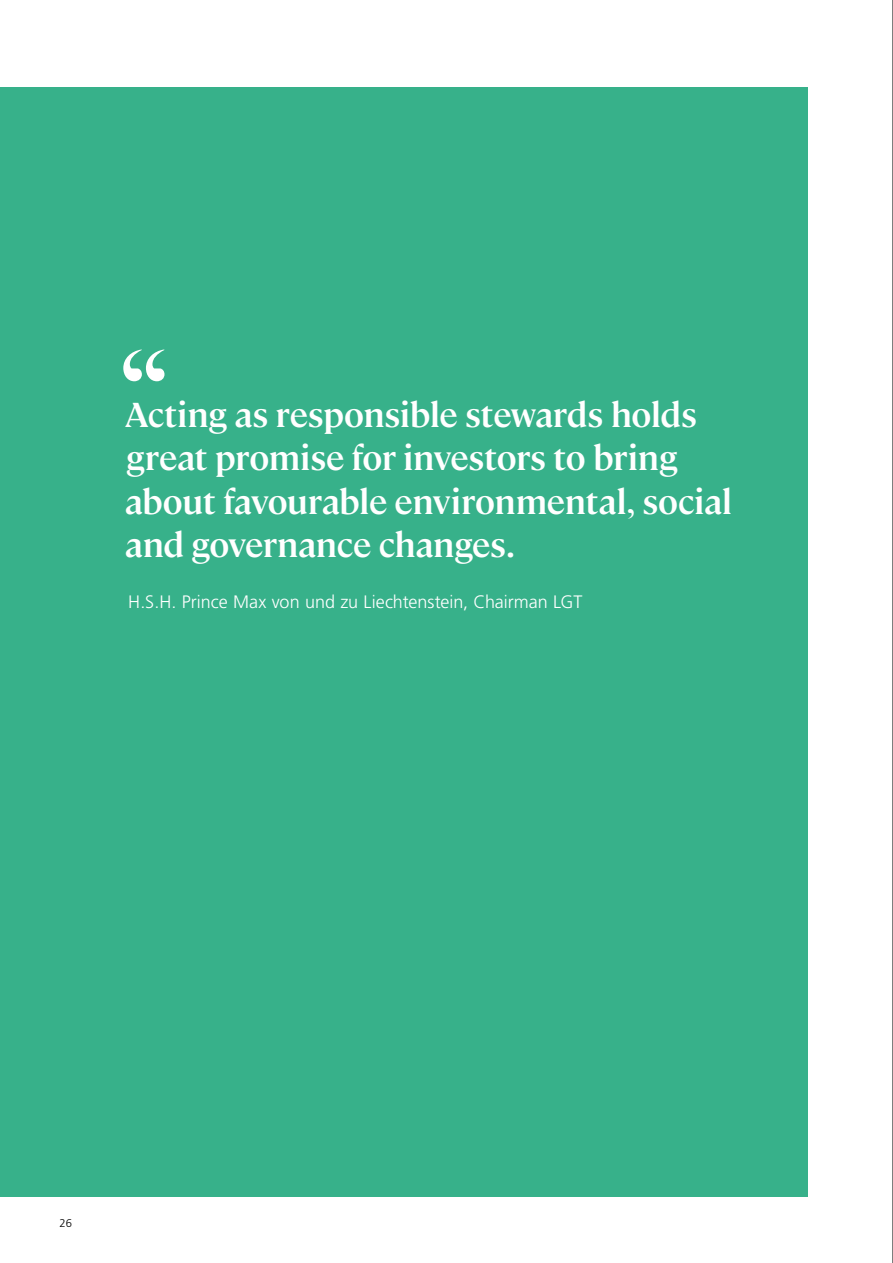
<style>
.page{position:relative;width:893px;height:1263px;background:#fff}
.page>*{position:absolute;margin:0;border:0;box-sizing:border-box;transform-origin:0 0}
.t1{font:600 34.5px/43.5px "Cambon";letter-spacing:-.01em;color:#fff}
.t2{font:300 18px "Frutiger LT Std";color:#fff}
.t3{font:300 11.25px "Frutiger LT Std";color:#000}
</style>
<div class="page">
<div style="left:0;top:87px;width:808px;height:1110px;background:#37b18a"></div>
<svg style="left:123px;top:349px;width:41px;height:32px"></svg>
<hr style="left:892px;top:0;width:1px;height:1263px;background:#000">
<p class="t1" style="left:125px;top:390px;width:609px">Acting as responsible stewards holds great promise for investors to bring about favourable environmental, social and governance changes.</p>
<p class="t2" style="left:128px;top:592px;width:456px">H.S.H. Prince Max von und zu Liechtenstein, Chairman LGT</p>
<p class="t3" style="left:60px;top:1216px;width:14px">26</p>
</div>
